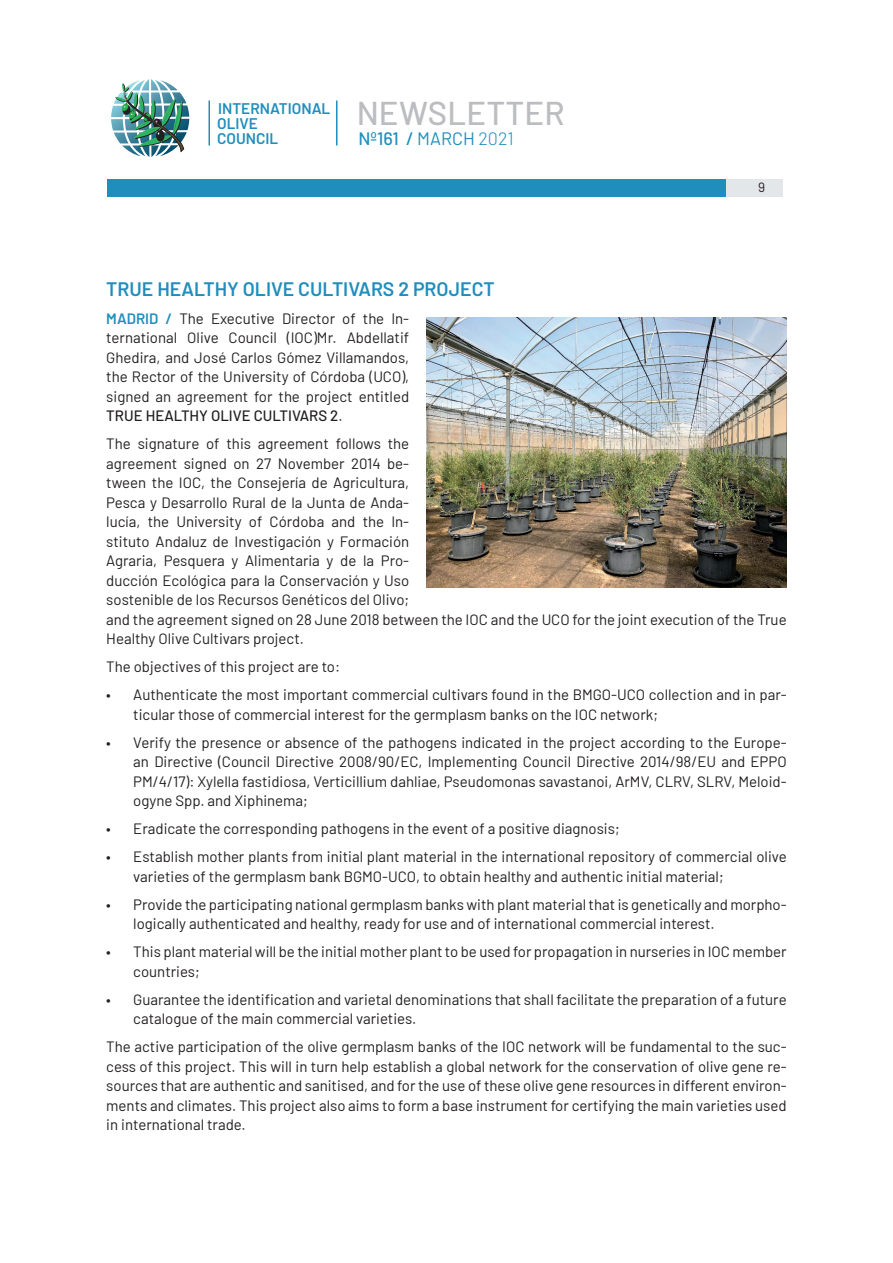
<style>
.page{position:relative;width:893px;height:1263px;background:#fff}
.page>*{position:absolute;margin:0;border:0;box-sizing:border-box;transform-origin:0 0}
.t1{font:500 33px "Barlow";letter-spacing:.005em;color:#bcbdc0}
.t2{font:600 19.5px "Barlow";color:#208ebc}
.t3{font:500 18px "Barlow";color:#208ebc}
.t4{font:600 15.45px/15.5px "Barlow";color:#208ebc}
.t5{font:15px/19.5px "Barlow";color:#231f20}
.t6{font:13.5px "Barlow";color:#231f20}
.s1{font-weight:400}
.s2{font-weight:300}
.s3{font-weight:600;color:#208ebc}
.s4{font-weight:500}
</style>
<div class="page">
<hr style="left:208px;top:100px;width:2px;height:45px;background:#208ebc">
<hr style="left:336px;top:100px;width:1px;height:45px;background:#208ebc">
<div style="left:107px;top:179px;width:675px;height:17px;background:#208ebc"></div>
<div style="left:726px;top:179px;width:57px;height:17px;background:#e4e7e9"></div>
<img style="left:111px;top:79px;width:78px;height:78px">
<img style="left:426px;top:317px;width:361px;height:271px">
<p class="t4" style="left:217px;top:99px;width:115px">INTERNATIONAL<br>OLIVE<br>COUNCIL</p>
<h1 class="t1" style="left:357px;top:89px;width:209px">NEWSLETTER</h1>
<p class="t3" style="left:358px;top:126px;width:157px">Nº161 / <span class="s1">MARCH</span> <span class="s2">2021</span></p>
<p class="t6" style="left:758px;top:177px;width:9px">9</p>
<h2 class="t2" style="left:106px;top:274px;width:390px">TRUE HEALTHY OLIVE CULTIVARS 2 PROJECT</h2>
<p class="t5" style="left:106px;top:307px;width:304px;text-align:justify"><span class="s3">MADRID /</span> The Executive Director of the In&shy;ternational Olive Council (IOC)Mr. Abdellatif Ghedira, and José Carlos Gómez Villamandos, the Rector of the University of Córdoba (UCO), signed an agreement for the project entitled <span class="s4">TRUE HEALTHY OLIVE CULTIVARS 2</span>.</p>
<p class="t5" style="left:106px;top:433px;width:682px">The signature of this agreement follows the<br>agreement signed on 27 November 2014 be-<br>tween the IOC, the Consejería de Agricultura,<br>Pesca y Desarrollo Rural de la Junta de Anda-<br>lucía, the University of Córdoba and the In-<br>stituto Andaluz de Investigación y Formación<br>Agraria, Pesquera y Alimentaria y de la Pro-<br>ducción Ecológica para la Conservación y Uso<br>sostenible de los Recursos Genéticos del Olivo;<br>and the agreement signed on 28 June 2018 between the IOC and the UCO for the joint execution of the True Healthy Olive Cultivars project.</p>
<p class="t5" style="left:106px;top:656px;width:235px">The objectives of this project are to:</p>
<p class="t5" style="left:133px;top:684px;width:655px;text-indent:-27px">• Authenticate the most important commercial cultivars found in the BMGO-UCO collection and in par&shy;ticular those of commercial interest for the germplasm banks on the IOC network;</p>
<p class="t5" style="left:133px;top:731px;width:655px;text-align:justify;text-indent:-27px">• Verify the presence or absence of the pathogens indicated in the project according to the Europe&shy;an Directive (Council Directive 2008/90/EC, Implementing Council Directive 2014/98/EU and EPPO PM/4/17): Xylella fastidiosa, Verticillium dahliae, Pseudomonas savastanoi, ArMV, CLRV, SLRV, Meloid&shy;ogyne Spp. and Xiphinema;</p>
<p class="t5" style="left:106px;top:818px;width:515px">• Eradicate the corresponding pathogens in the event of a positive diagnosis;</p>
<p class="t5" style="left:133px;top:846px;width:655px;text-indent:-27px">• Establish mother plants from initial plant material in the international repository of commercial olive varieties of the germplasm bank BGMO-UCO, to obtain healthy and authentic initial material;</p>
<p class="t5" style="left:133px;top:893px;width:655px;text-indent:-27px">• Provide the participating national germplasm banks with plant material that is genetically and morpho&shy;logically authenticated and healthy, ready for use and of international commercial interest.</p>
<p class="t5" style="left:133px;top:941px;width:655px;text-indent:-27px">• This plant material will be the initial mother plant to be used for propagation in nurseries in IOC member countries;</p>
<p class="t5" style="left:133px;top:988px;width:655px;text-indent:-27px">• Guarantee the identification and varietal denominations that shall facilitate the preparation of a future catalogue of the main commercial varieties.</p>
<p class="t5" style="left:106px;top:1036px;width:682px;text-align:justify">The active participation of the olive germplasm banks of the IOC network will be fundamental to the suc&shy;cess of this project. This will in turn help establish a global network for the conservation of olive gene re&shy;sources that are authentic and sanitised, and for the use of these olive gene resources in different environ&shy;ments and climates. This project also aims to form a base instrument for certifying the main varieties used in international trade.</p>
</div>
